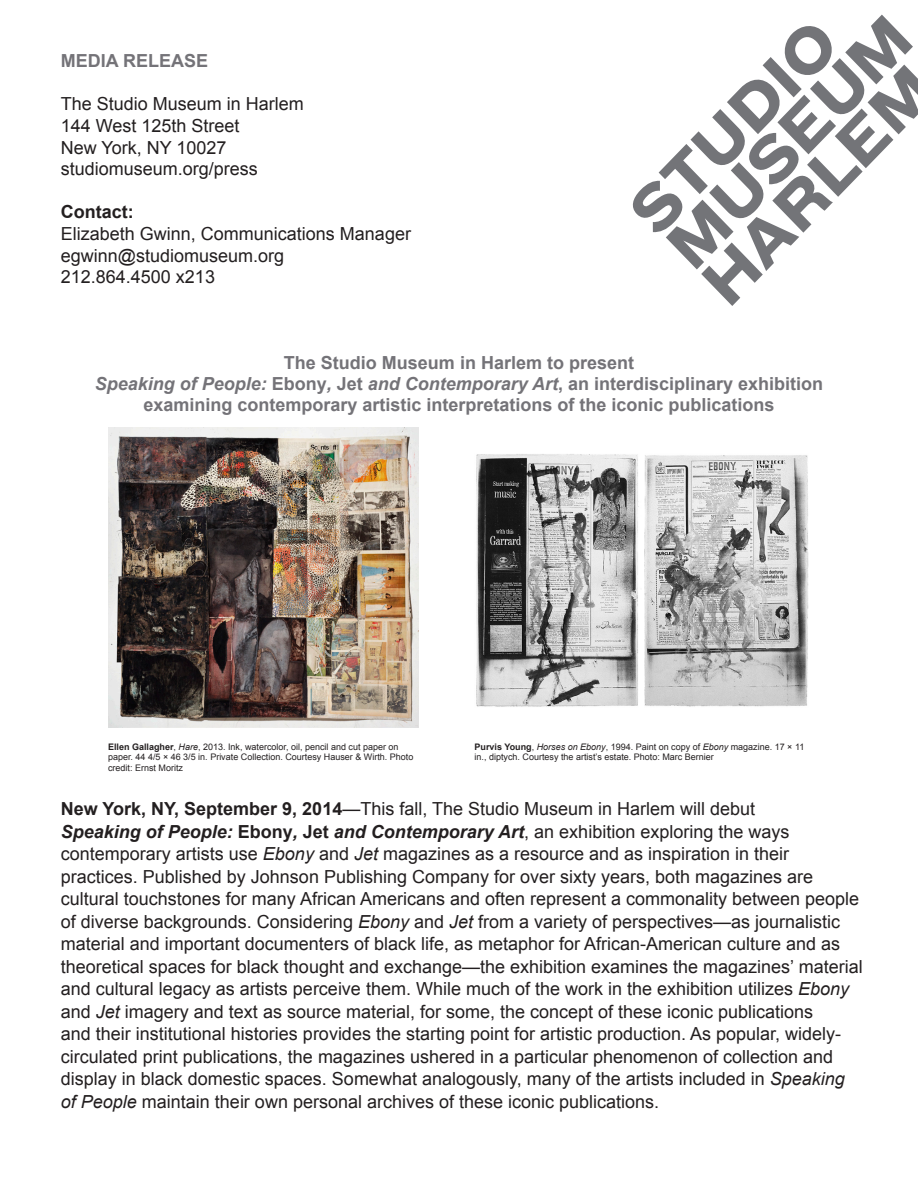
<style>
.page{position:relative;width:918px;height:1188px;background:#fff}
.page>*{position:absolute;margin:0;border:0;box-sizing:border-box;transform-origin:0 0}
.t1{font:18px/22.5px "Arial";color:#231f20}
.t2{font:700 18px "Arial";color:#747378}
.t3{font:700 18px "Arial";color:#231f20}
.t4{font:9px/10.8px "Arial";color:#231f20}
.s1{font-style:italic}
.s2{font-weight:700}
.s3{font-weight:700;font-style:italic}
</style>
<div class="page">
<svg style="left:632px;top:15px;width:286px;height:291px"></svg>
<img style="left:108px;top:428px;width:310px;height:299px">
<img style="left:476px;top:454px;width:333px;height:253px">
<p class="t2" style="left:61px;top:49px;width:149px">MEDIA RELEASE</p>
<p class="t1" style="left:61px;top:93px;width:245px">The Studio Museum in Harlem</p>
<p class="t1" style="left:61px;top:115px;width:180px">144 West 125th Street</p>
<p class="t1" style="left:61px;top:136px;width:167px">New York, NY 10027</p>
<p class="t1" style="left:61px;top:158px;width:199px">studiomuseum.org/press</p>
<p class="t3" style="left:61px;top:200px;width:74px">Contact:</p>
<p class="t1" style="left:61px;top:223px;width:352px;line-height:21.6px">Elizabeth Gwinn, Communications Manager egwinn@studiomuseum.org</p>
<p class="t1" style="left:61px;top:266px;width:156px">212.864.4500 x213</p>
<p class="t2" style="left:284px;top:351px;width:352px">The Studio Museum in Harlem to present</p>
<p class="t2" style="left:95px;top:372px;width:730px"><span class="s1">Speaking of People:</span> Ebony<span class="s1">,</span> Jet <span class="s1">and Contemporary Art</span>, an interdisciplinary exhibition</p>
<p class="t2" style="left:143px;top:393px;width:633px">examining contemporary artistic interpretations of the iconic publications</p>
<p class="t4" style="left:108px;top:741px;width:307px"><span class="s2">Ellen Gallagher</span>, <span class="s1">Hare</span>, 2013. Ink, watercolor, oil, pencil and cut paper on paper. 44 4/5 × 46 3/5 in. Private Collection. Courtesy Hauser &amp; Wirth. Photo credit: Ernst Moritz</p>
<p class="t4" style="left:474px;top:741px;width:331px"><span class="s2">Purvis Young</span>, <span class="s1">Horses on Ebony</span>, 1994. Paint on copy of <span class="s1">Ebony</span> magazine. 17 × 11 in., diptych. Courtesy the artist’s estate. Photo: Marc Bernier</p>
<p class="t1" style="left:61px;top:798px;width:696px"><span class="s2">New York, NY, September 9, 2014</span>—This fall, The Studio Museum in Harlem will debut</p>
<p class="t1" style="left:61px;top:820px;width:803px"><span class="s3">Speaking of People:</span> <span class="s2">Ebony</span><span class="s3">,</span> <span class="s2">Jet</span> <span class="s3">and Contemporary Art</span>, an exhibition exploring the ways contemporary artists use <span class="s1">Ebony</span> and <span class="s1">Jet</span> magazines as a resource and as inspiration in their practices. Published by Johnson Publishing Company for over sixty years, both magazines are cultural touchstones for many African Americans and often represent a commonality between people of diverse backgrounds. Considering <span class="s1">Ebony</span> and <span class="s1">Jet</span> from a variety of perspectives—as journalistic material and important documenters of black life, as metaphor for African-American culture and as theoretical spaces for black thought and exchange—the exhibition examines the magazines’ material and cultural legacy as artists perceive them. While much of the work in the exhibition utilizes <span class="s1">Ebony </span>and <span class="s1">Jet</span> imagery and text as source material, for some, the concept of these iconic publications<br>and their institutional histories provides the starting point for artistic production. As popular, widely&shy;circulated print publications, the magazines ushered in a particular phenomenon of collection and display in black domestic spaces. Somewhat analogously, many of the artists included in <span class="s1">Speaking of People</span> maintain their own personal archives of these iconic publications.</p>
</div>
